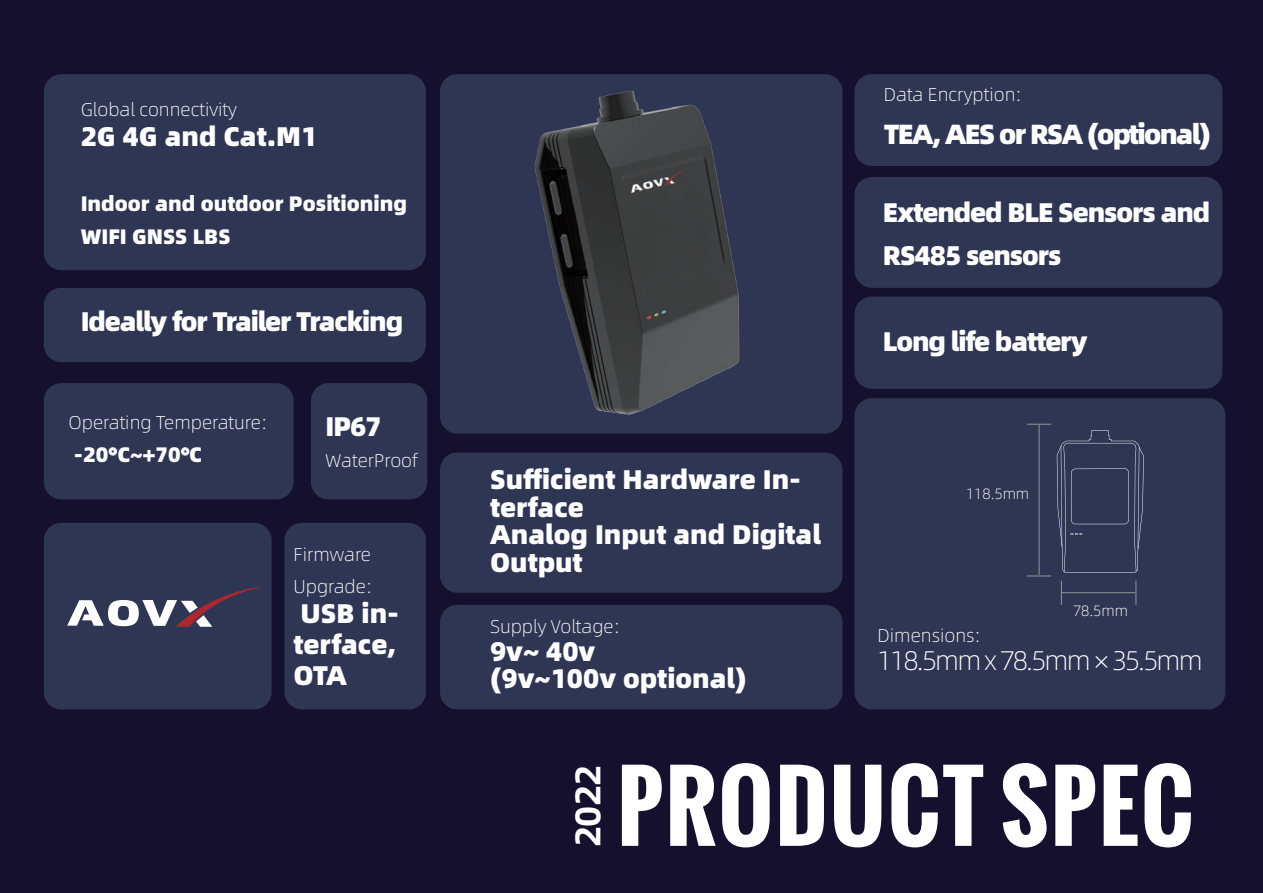
<style>
.page{position:relative;width:1263px;height:893px;background:#14102d}
.page>*{position:absolute;margin:0;border:0;box-sizing:border-box;transform-origin:0 0}
.t1{font:700 92.4px "Oswald";letter-spacing:.02em;color:#fff}
.t2{font:700 35.85px "Alibaba Pu Hui Ti";color:#fff}
.t3{font:800 27.75px "Alibaba Pu Hui Ti";letter-spacing:-.06em;color:#fff}
.t4{font:800 27px/27.6px "Alibaba Pu Hui Ti";color:#fff}
.t5{font:800 27px/42.6px "Alibaba Pu Hui Ti";letter-spacing:-.04em;color:#fff}
.t6{font:300 27px "Alibaba Pu Hui Ti";letter-spacing:-.06em;color:#fff}
.t7{font:800 21px/33.6px "Alibaba Pu Hui Ti";color:#fff}
.t8{font:300 18.45px/31.5px "Alibaba Pu Hui Ti";color:#fff}
.t9{font:300 15px "Alibaba Pu Hui Ti";color:#fff}
</style>
<div class="page">
<div style="left:44px;top:74px;width:382px;height:196px;background:#2f3654;border-radius:17px"></div>
<div style="left:440px;top:452px;width:402px;height:141px;background:#2f3654;border-radius:17px"></div>
<div style="left:440px;top:605px;width:402px;height:104px;background:#2f3654;border-radius:17px"></div>
<div style="left:854px;top:398px;width:371px;height:311px;background:#2f3654;border-radius:17px"></div>
<div style="left:854px;top:74px;width:368px;height:92px;background:#2f3654;border-radius:17px"></div>
<div style="left:854px;top:177px;width:368px;height:111px;background:#2f3654;border-radius:17px"></div>
<div style="left:44px;top:383px;width:250px;height:116px;background:#2f3654;border-radius:17px"></div>
<div style="left:311px;top:383px;width:116px;height:116px;background:#2f3654;border-radius:17px"></div>
<div style="left:44px;top:288px;width:382px;height:74px;background:#2f3654;border-radius:17px"></div>
<div style="left:44px;top:523px;width:228px;height:186px;background:#2f3654;border-radius:17px"></div>
<div style="left:284px;top:523px;width:142px;height:186px;background:#2f3654;border-radius:17px"></div>
<div style="left:854px;top:297px;width:368px;height:92px;background:#2f3654;border-radius:17px"></div>
<svg style="left:67px;top:587px;width:194px;height:40px"></svg>
<svg style="left:1033px;top:424px;width:18px;height:1px"></svg>
<svg style="left:1027px;top:576px;width:24px;height:1px"></svg>
<hr style="left:1039px;top:425px;width:1px;height:150px;background:#939498">
<svg style="left:1061px;top:581px;width:1px;height:24px"></svg>
<svg style="left:1135px;top:581px;width:1px;height:24px"></svg>
<hr style="left:1061px;top:592px;width:74px;height:1px;background:#939498">
<img style="left:311px;top:74px;width:722px;height:398px">
<svg style="left:1057px;top:430px;width:87px;height:142px"></svg>
<p class="t8" style="left:81px;top:92px;width:158px">Global connectivity</p>
<p class="t4" style="left:81px;top:122px;width:238px">2G 4G and Cat.M1</p>
<p class="t7" style="left:81px;top:185px;width:328px">Indoor and outdoor Positioning<br>WIFI GNSS LBS</p>
<p class="t5" style="left:81px;top:298px;width:324px">Ideally for Trailer Tracking</p>
<p class="t8" style="left:69px;top:405px;width:200px">Operating Temperature:</p>
<p class="t7" style="left:74px;top:437px;width:129px">-20°C~+70℃</p>
<p class="t4" style="left:326px;top:411px;width:57px">IP67</p>
<p class="t8" style="left:326px;top:444px;width:94px">WaterProof</p>
<p class="t8" style="left:294px;top:538px;width:80px">Firmware<br>Upgrade:</p>
<p class="t4" style="left:294px;top:597px;width:107px;line-height:30.6px;text-align:justify">USB in&shy;terface, OTA</p>
<p class="t8" style="left:884px;top:77px;width:139px">Data Encryption:</p>
<p class="t3" style="left:884px;top:112px;width:328px">TEA, AES or RSA (optional)</p>
<p class="t5" style="left:883px;top:190px;width:329px">Extended BLE Sensors and<br>RS485 sensors</p>
<p class="t4" style="left:490px;top:464px;width:332px">Sufficient Hardware In&shy;terface<br>Analog Input and Digital<br>Output</p>
<p class="t8" style="left:490px;top:610px;width:132px">Supply Voltage:</p>
<p class="t4" style="left:490px;top:636px;width:258px">9v~ 40v<br>(9v~100v optional)</p>
<p class="t5" style="left:883px;top:319px;width:206px">Long life battery</p>
<p class="t9" style="left:966px;top:483px;width:65px">118.5mm</p>
<p class="t9" style="left:1073px;top:600px;width:56px">78.5mm</p>
<p class="t8" style="left:877px;top:619px;width:105px">Dimensions:</p>
<p class="t6" style="left:877px;top:640px;width:327px">118.5mm x 78.5mm × 35.5mm</p>
<h2 class="t2" style="left:560px;top:847px;width:84px;rotate:-90deg">2022</h2>
<h1 class="t1" style="left:617px;top:738px;width:578px">PRODUCT SPEC</h1>
</div>
